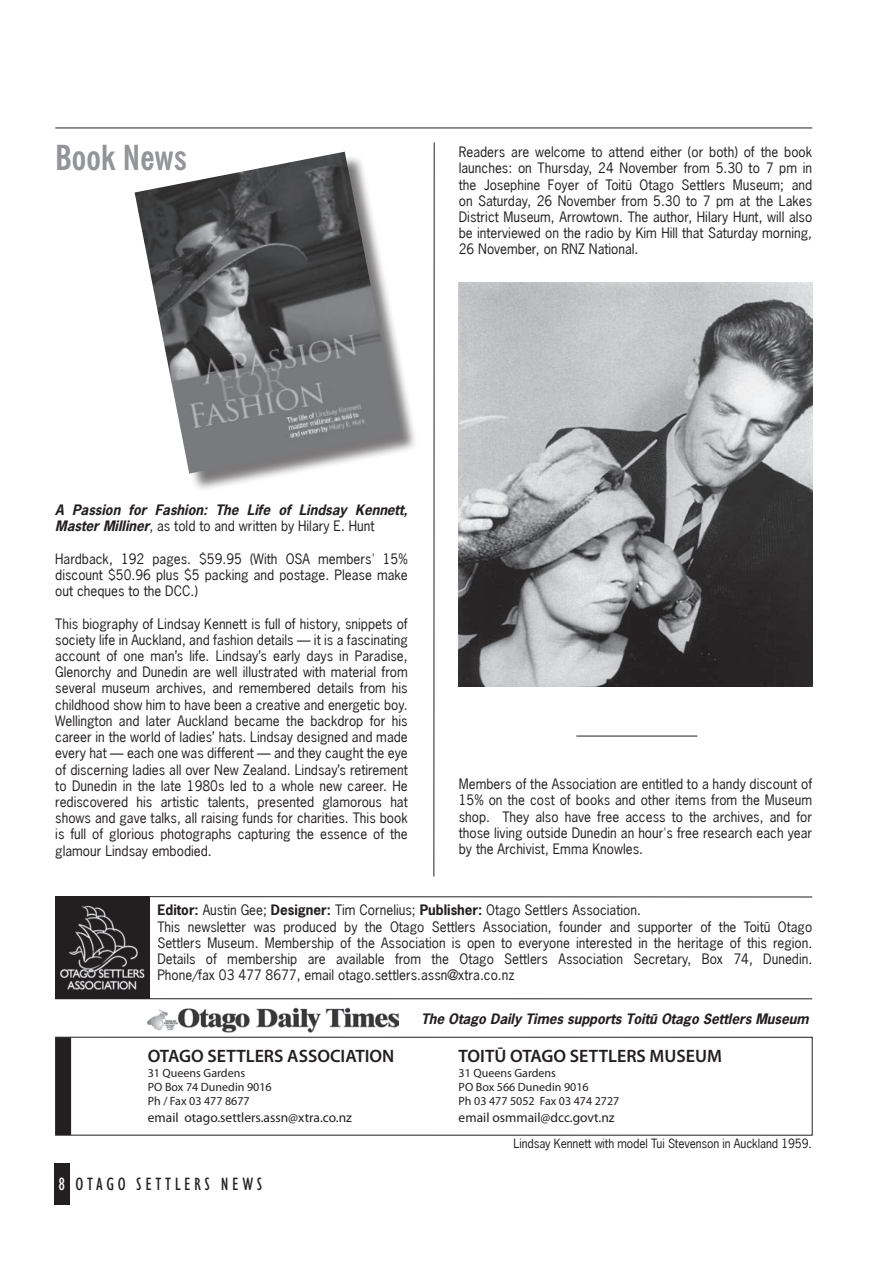
<style>
.page{position:relative;width:893px;height:1263px;background:#fff}
.page>*{position:absolute;margin:0;border:0;box-sizing:border-box;transform-origin:0 0}
.t1{font:700 condensed 34.5px "News Gothic BT";color:#939598}
.t2{font:600 18px "Myriad Pro";color:#231f20}
.t3{font:condensed 18px "Humanist 521 BT";letter-spacing:.2em;color:#231f20}
.t4{font:13.5px/16.2px "News Gothic Macron";color:#231f20;text-align:justify}
.t5{font:13.5px "News Gothic Bold Oblique Macron";color:#231f20}
.t6{font:13.5px "Myriad Pro";color:#231f20}
.t7{font:12px/14.4px "Myriad Pro";color:#231f20}
.t8{font:12px "News Gothic Macron";letter-spacing:-.01em;color:#231f20}
.s1{font-family:"News Gothic Bold Oblique Macron"}
.s2{font-family:"News Gothic Bold Macron"}
.s3{color:#fff}
</style>
<div class="page">
<img style="left:459px;top:282px;width:353px;height:405px">
<div style="left:54px;top:1164px;width:16px;height:41px;background:#231f20"></div>
<svg style="left:55px;top:896px;width:758px;height:240px"></svg>
<img style="left:147px;top:1001px;width:251px;height:31px">
<img style="left:55px;top:896px;width:94px;height:103px">
<hr style="left:433px;top:142px;width:2px;height:734px;background:#231f20">
<hr style="left:55px;top:128px;width:757px;height:1px;background:#231f20">
<hr style="left:576px;top:736px;width:121px;height:1px;background:#231f20">
<div style="left:137px;top:155px;width:281px;height:337px;background:#231f20;opacity:.6"></div>
<img style="left:135px;top:152px;width:264px;height:322px">
<h1 class="t1" style="left:55px;top:137px;width:133px">Book News</h1>
<p class="t4" style="left:459px;top:144px;width:355px">Readers are welcome to attend either (or both) of the book launches: on Thursday, 24 November from 5.30 to 7 pm in the Josephine Foyer of Toitü Otago Settlers Museum; and on Saturday, 26 November from 5.30 to 7 pm at the Lakes District Museum, Arrowtown. The author, Hilary Hunt, will also be interviewed on the radio by Kim Hill that Saturday morning, 26 November, on RNZ National.</p>
<p class="t5" style="left:55px;top:501px;width:354px">A Passion for Fashion: The Life of Lindsay Kennett,</p>
<p class="t4" style="left:55px;top:518px;width:321px"><span class="s1">Master Milliner</span>, as told to and written by Hilary E. Hunt</p>
<p class="t4" style="left:55px;top:551px;width:354px">Hardback, 192 pages. $59.95 (With OSA members' 15% discount $50.96 plus $5 packing and postage. Please make out cheques to the DCC.)</p>
<p class="t4" style="left:55px;top:615px;width:354px">This biography of Lindsay Kennett is full of history, snippets of society life in Auckland, and fashion details — it is a fascinating account of one man’s life. Lindsay’s early days in Paradise, Glenorchy and Dunedin are well illustrated with material from several museum archives, and remembered details from his childhood show him to have been a creative and energetic boy.<br>Wellington and later Auckland became the backdrop for his career in the world of ladies’ hats. Lindsay designed and made every hat — each one was different — and they caught the eye of discerning ladies all over New Zealand. Lindsay’s retirement to Dunedin in the late 1980s led to a whole new career. He rediscovered his artistic talents, presented glamorous hat shows and gave talks, all raising funds for charities. This book is full of glorious photographs capturing the essence of the glamour Lindsay embodied.</p>
<p class="t4" style="left:459px;top:776px;width:355px">Members of the Association are entitled to a handy discount of 15% on the cost of books and other items from the Museum shop. They also have free access to the archives, and for those living outside Dunedin an hour's free research each year by the Archivist, Emma Knowles.</p>
<p class="t4" style="left:157px;top:902px;width:656px;text-align:left"><span class="s2">Editor:</span> Austin Gee; <span class="s2">Designer:</span> Tim Cornelius; <span class="s2">Publisher:</span> Otago Settlers Association.<br>This newsletter was produced by the Otago Settlers Association, founder and supporter of the Toitü Otago Settlers Museum. Membership of the Association is open to everyone interested in the heritage of this region.<br>Details of membership are available from the Otago Settlers Association Secretary, Box 74, Dunedin.<br>Phone/fax 03 477 8677, email otago.settlers.assn@xtra.co.nz</p>
<p class="t5" style="left:421px;top:1010px;width:389px">The Otago Daily Times supports Toitü Otago Settlers Museum</p>
<h2 class="t2" style="left:459px;top:1044px;width:265px">TOITŪ OTAGO SETTLERS MUSEUM</h2>
<p class="t7" style="left:459px;top:1065px;width:162px">31 Queens Gardens<br>PO Box 566 Dunedin 9016<br>Ph 03 477 5052 Fax 03 474 2727</p>
<p class="t6" style="left:459px;top:1109px;width:157px">email osmmail@dcc.govt.nz</p>
<h2 class="t2" style="left:148px;top:1044px;width:248px">OTAGO SETTLERS ASSOCIATION</h2>
<p class="t7" style="left:148px;top:1065px;width:125px">31 Queens Gardens<br>PO Box 74 Dunedin 9016<br>Ph / Fax 03 477 8677</p>
<p class="t6" style="left:148px;top:1109px;width:206px">email otago.settlers.assn@xtra.co.nz</p>
<h2 class="t3" style="left:58px;top:1174px;width:206px"><span class="s3">8</span> OTAGO SETTLERS NEWS</h2>
<p class="t8" style="left:513px;top:1135px;width:300px">Lindsay Kennett with model Tui Stevenson in Auckland 1959.</p>
</div>
